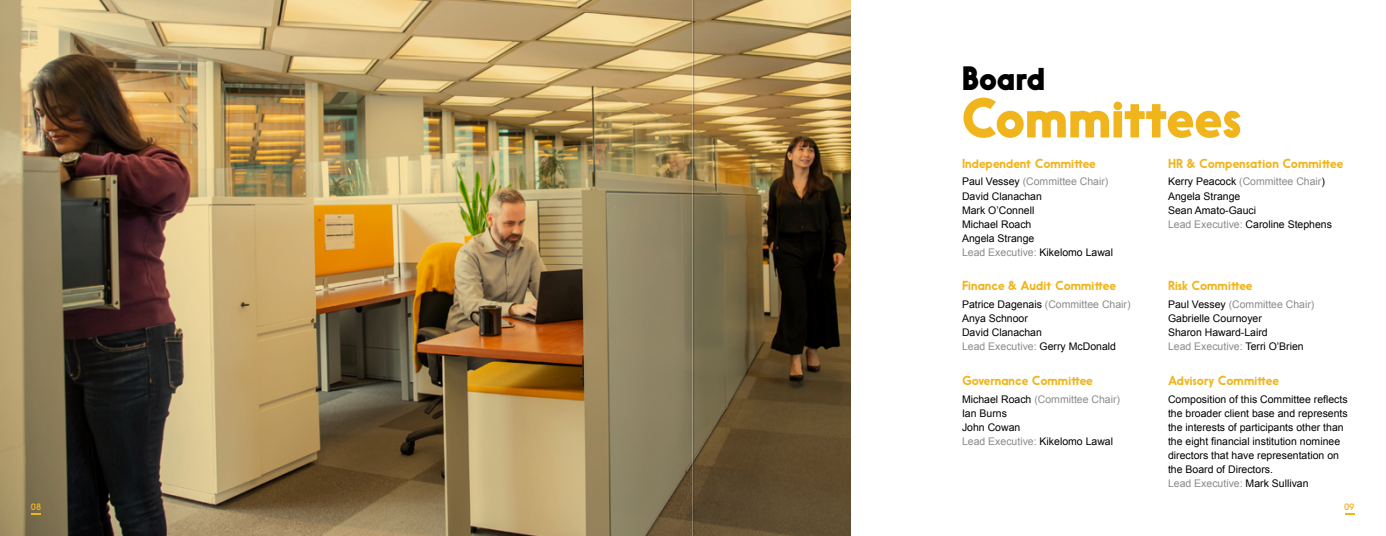
<style>
.page{position:relative;width:1386px;height:536px;background:#fff}
.page>*{position:absolute;margin:0;border:0;box-sizing:border-box;transform-origin:0 0}
.t1{font:900 52.5px "Tdlldj Nanami";letter-spacing:-.005em;color:#f0b51c}
.t2{font:900 31.5px "Tdlldj Nanami";color:#000}
.t3{font:500 12.25px "Jcmgtp Nanami";color:#f0b51d}
.t4{font:10.5px/14px "Bbhywb Arial";color:#000}
.t5{font:10.5px "Bbhywb Arial";color:#888b8c}
.t6{font:8.75px "Kpnjgt Nanami";color:#f0b51d}
.s1{color:#000}
.s2{color:#888b8c}
</style>
<div class="page">
<img style="left:0;top:0;width:850px;height:536px">
<hr style="left:693px;top:0;width:1px;height:536px;background:#000">
<hr style="left:692px;top:0;width:1px;height:536px;background:#fff">
<h1 class="t2" style="left:962px;top:60px;width:85px">Board</h1>
<h1 class="t1" style="left:962px;top:86px;width:281px">Committees</h1>
<h2 class="t3" style="left:962px;top:155px;width:135px">Independent Committee</h2>
<p class="t5" style="left:962px;top:175px;width:148px"><span class="s1">Paul Vessey</span> (Committee Chair)</p>
<p class="t4" style="left:962px;top:189px;width:81px">David Clanachan</p>
<p class="t4" style="left:962px;top:203px;width:74px">Mark O’Connell</p>
<p class="t4" style="left:962px;top:217px;width:71px">Michael Roach</p>
<p class="t4" style="left:962px;top:231px;width:74px">Angela Strange</p>
<p class="t5" style="left:962px;top:245px;width:153px">Lead Executive: <span class="s1">Kikelomo Lawal</span></p>
<h2 class="t3" style="left:962px;top:278px;width:156px">Finance &amp; Audit Committee</h2>
<p class="t5" style="left:962px;top:297px;width:170px"><span class="s1">Patrice Dagenais</span> (Committee Chair)</p>
<p class="t4" style="left:962px;top:311px;width:67px">Anya Schnoor</p>
<p class="t4" style="left:962px;top:325px;width:81px">David Clanachan</p>
<p class="t5" style="left:962px;top:339px;width:156px">Lead Executive: <span class="s1">Gerry McDonald</span></p>
<h2 class="t3" style="left:962px;top:373px;width:132px">Governance Committee</h2>
<p class="t5" style="left:962px;top:392px;width:160px"><span class="s1">Michael Roach</span> (Committee Chair)</p>
<p class="t4" style="left:962px;top:406px;width:46px">Ian Burns</p>
<p class="t4" style="left:962px;top:420px;width:60px">John Cowan</p>
<p class="t5" style="left:962px;top:434px;width:153px">Lead Executive: <span class="s1">Kikelomo Lawal</span></p>
<h2 class="t3" style="left:1168px;top:155px;width:177px">HR &amp; Compensation Committee</h2>
<p class="t5" style="left:1168px;top:175px;width:158px"><span class="s1">Kerry Peacock</span> (Committee Chair<span class="s1">)</span></p>
<p class="t4" style="left:1168px;top:189px;width:74px">Angela Strange</p>
<p class="t4" style="left:1168px;top:203px;width:90px">Sean Amato-Gauci</p>
<p class="t4" style="left:1168px;top:217px;width:166px"><span class="s2">Lead Executive:</span> Caroline Stephens</p>
<h2 class="t3" style="left:1168px;top:278px;width:86px">Risk Committee</h2>
<p class="t5" style="left:1168px;top:297px;width:148px"><span class="s1">Paul Vessey</span> (Committee Chair)</p>
<p class="t4" style="left:1168px;top:311px;width:95px">Gabrielle Cournoyer</p>
<p class="t4" style="left:1168px;top:325px;width:101px">Sharon Haward-Laird</p>
<p class="t5" style="left:1168px;top:339px;width:137px">Lead Executive: <span class="s1">Terri O’Brien</span></p>
<h2 class="t3" style="left:1168px;top:373px;width:112px">Advisory Committee</h2>
<p class="t4" style="left:1168px;top:392px;width:181px">Composition of this Committee reflects the broader client base and represents the interests of participants other than the eight financial institution nominee directors that have representation on the Board of Directors.</p>
<p class="t5" style="left:1168px;top:476px;width:142px">Lead Executive: <span class="s1">Mark Sullivan</span></p>
<p class="t6" style="left:31px;top:501px;width:12px">08</p>
<p class="t6" style="left:1344px;top:501px;width:12px">09</p>
</div>
